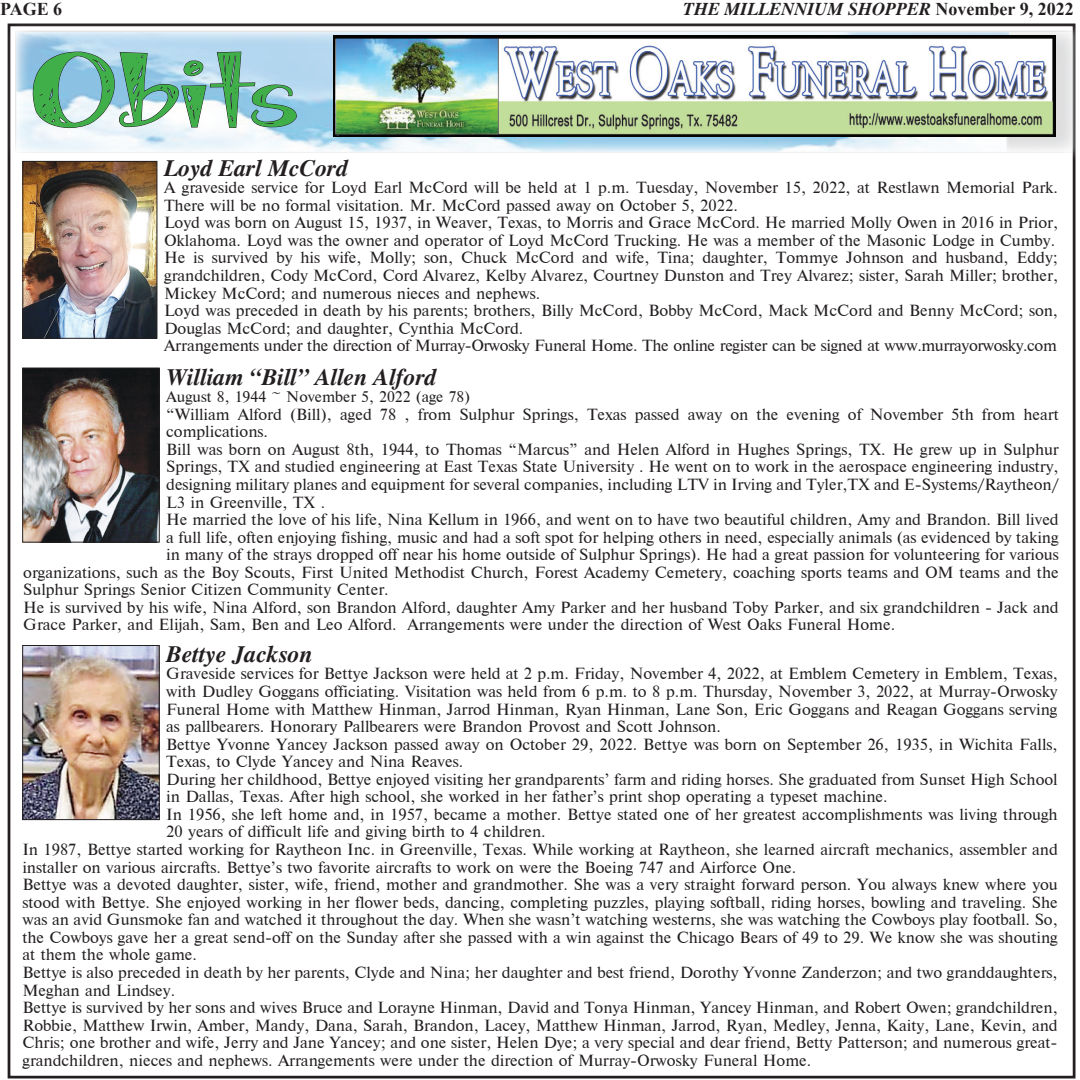
<style>
.page{position:relative;width:1080px;height:1080px;background:#fff}
.page>*{position:absolute;margin:0;border:0;box-sizing:border-box;transform-origin:0 0}
.t1{font:78px "Janda Apple Cobbler";color:#40ae49;scale:1.42 1}
.t2{font:italic 700 23.4px "Times";color:#231f20}
.t3{font:italic 700 18px "Times New Roman";color:#231f20}
.t4{font:700 18px "Times New Roman";color:#231f20}
.t5{font:15.3px/17.5px "Times";color:#231f20}
.t6{font:14.7px "Times";color:#231f20}
.s1{font-style:normal}
</style>
<div class="page">
<div style="left:5px;top:21px;width:1071px;height:142px;background:#fff;opacity:.75"></div>
<svg style="left:1009px;top:32px;width:64px;height:119px;background:#e0e0e1"></svg>
<img style="left:17px;top:32px;width:992px;height:119px">
<img style="left:333px;top:36px;width:723px;height:101px">
<svg style="left:32px;top:51px;width:265px;height:77px;background:#a6c4d7"></svg>
<img style="left:24px;top:647px;width:134px;height:171px">
<div style="left:22px;top:645px;width:138px;height:175px;border:1px solid #231f20"></div>
<img style="left:24px;top:163px;width:131px;height:174px">
<div style="left:22px;top:161px;width:135px;height:178px;border:1px solid #231f20"></div>
<img style="left:24px;top:370px;width:134px;height:170px">
<div style="left:22px;top:368px;width:138px;height:174px;border:1px solid #231f20"></div>
<p class="t4" style="left:0;top:-4px;width:64px">PAGE 6</p>
<p class="t3" style="left:683px;top:-2px;width:392px">THE MILLENNIUM SHOPPER <span class="s1">November 9, 2022</span></p>
<h1 class="t1" style="left:32px;top:54px;width:189px">Obits</h1>
<h2 class="t2" style="left:164px;top:154px;width:186px">Loyd Earl McCord</h2>
<p class="t5" style="left:164px;top:179px;width:896px">A graveside service for Loyd Earl McCord will be held at 1 p.m. Tuesday, November 15, 2022, at Restlawn Memorial Park.<br>There will be no formal visitation. Mr. McCord passed away on October 5, 2022.<br>Loyd was born on August 15, 1937, in Weaver, Texas, to Morris and Grace McCord. He married Molly Owen in 2016 in Prior, Oklahoma. Loyd was the owner and operator of Loyd McCord Trucking. He was a member of the Masonic Lodge in Cumby.<br>He is survived by his wife, Molly; son, Chuck McCord and wife, Tina; daughter, Tommye Johnson and husband, Eddy; grandchildren, Cody McCord, Cord Alvarez, Kelby Alvarez, Courtney Dunston and Trey Alvarez; sister, Sarah Miller; brother, Mickey McCord; and numerous nieces and nephews.<br>Loyd was preceded in death by his parents; brothers, Billy McCord, Bobby McCord, Mack McCord and Benny McCord; son, Douglas McCord; and daughter, Cynthia McCord.<br>Arrangements under the direction of Murray-Orwosky Funeral Home. The online register can be signed at www.murrayorwosky.com</p>
<h2 class="t2" style="left:166px;top:363px;width:272px">William “Bill” Allen Alford</h2>
<p class="t6" style="left:166px;top:388px;width:306px">August 8, 1944 ~ November 5, 2022 (age 78)</p>
<p class="t5" style="left:166px;top:405px;width:894px">“William Alford (Bill), aged 78 , from Sulphur Springs, Texas passed away on the evening of November 5th from heart</p>
<p class="t5" style="left:166px;top:423px;width:103px">complications.</p>
<p class="t5" style="left:166px;top:441px;width:894px">Bill was born on August 8th, 1944, to Thomas “Marcus” and Helen Alford in Hughes Springs, TX. He grew up in Sulphur</p>
<p class="t5" style="left:166px;top:458px;width:894px">Springs, TX and studied engineering at East Texas State University . He went on to work in the aerospace engineering industry,</p>
<p class="t5" style="left:166px;top:476px;width:894px">designing military planes and equipment for several companies, including LTV in Irving and Tyler,TX and E-Systems/Raytheon/</p>
<p class="t5" style="left:166px;top:493px;width:160px">L3 in Greenville, TX .</p>
<p class="t5" style="left:166px;top:511px;width:894px">He married the love of his life, Nina Kellum in 1966, and went on to have two beautiful children, Amy and Brandon. Bill lived</p>
<p class="t5" style="left:166px;top:528px;width:894px">a full life, often enjoying fishing, music and had a soft spot for helping others in need, especially animals (as evidenced by taking</p>
<p class="t5" style="left:166px;top:546px;width:894px">in many of the strays dropped off near his home outside of Sulphur Springs). He had a great passion for volunteering for various</p>
<p class="t5" style="left:23px;top:564px;width:1037px">organizations, such as the Boy Scouts, First United Methodist Church, Forest Academy Cemetery, coaching sports teams and OM teams and the</p>
<p class="t5" style="left:23px;top:581px;width:367px">Sulphur Springs Senior Citizen Community Center.</p>
<p class="t5" style="left:23px;top:599px;width:1037px">He is survived by his wife, Nina Alford, son Brandon Alford, daughter Amy Parker and her husband Toby Parker, and six grandchildren - Jack and</p>
<p class="t5" style="left:23px;top:616px;width:873px">Grace Parker, and Elijah, Sam, Ben and Leo Alford. Arrangements were under the direction of West Oaks Funeral Home.</p>
<h2 class="t2" style="left:166px;top:640px;width:148px">Bettye Jackson</h2>
<p class="t5" style="left:166px;top:665px;width:893px">Graveside services for Bettye Jackson were held at 2 p.m. Friday, November 4, 2022, at Emblem Cemetery in Emblem, Texas,</p>
<p class="t5" style="left:166px;top:683px;width:893px">with Dudley Goggans officiating. Visitation was held from 6 p.m. to 8 p.m. Thursday, November 3, 2022, at Murray-Orwosky</p>
<p class="t5" style="left:166px;top:700px;width:893px">Funeral Home with Matthew Hinman, Jarrod Hinman, Ryan Hinman, Lane Son, Eric Goggans and Reagan Goggans serving</p>
<p class="t5" style="left:166px;top:718px;width:556px">as pallbearers. Honorary Pallbearers were Brandon Provost and Scott Johnson.</p>
<p class="t5" style="left:166px;top:735px;width:893px">Bettye Yvonne Yancey Jackson passed away on October 29, 2022. Bettye was born on September 26, 1935, in Wichita Falls,</p>
<p class="t5" style="left:166px;top:753px;width:299px">Texas, to Clyde Yancey and Nina Reaves.</p>
<p class="t5" style="left:166px;top:770px;width:893px">During her childhood, Bettye enjoyed visiting her grandparents’ farm and riding horses. She graduated from Sunset High School</p>
<p class="t5" style="left:166px;top:788px;width:723px">in Dallas, Texas. After high school, she worked in her father’s print shop operating a typeset machine.</p>
<p class="t5" style="left:166px;top:806px;width:893px">In 1956, she left home and, in 1957, became a mother. Bettye stated one of her greatest accomplishments was living through</p>
<p class="t5" style="left:166px;top:823px;width:381px">20 years of difficult life and giving birth to 4 children.</p>
<p class="t5" style="left:22px;top:841px;width:1037px">In 1987, Bettye started working for Raytheon Inc. in Greenville, Texas. While working at Raytheon, she learned aircraft mechanics, assembler and</p>
<p class="t5" style="left:22px;top:858px;width:775px">installer on various aircrafts. Bettye’s two favorite aircrafts to work on were the Boeing 747 and Airforce One.</p>
<p class="t5" style="left:22px;top:876px;width:1037px">Bettye was a devoted daughter, sister, wife, friend, mother and grandmother. She was a very straight forward person. You always knew where you</p>
<p class="t5" style="left:22px;top:893px;width:1037px">stood with Bettye. She enjoyed working in her flower beds, dancing, completing puzzles, playing softball, riding horses, bowling and traveling. She</p>
<p class="t5" style="left:22px;top:911px;width:1037px">was an avid Gunsmoke fan and watched it throughout the day. When she wasn’t watching westerns, she was watching the Cowboys play football. So,</p>
<p class="t5" style="left:22px;top:929px;width:1037px">the Cowboys gave her a great send-off on the Sunday after she passed with a win against the Chicago Bears of 49 to 29. We know she was shouting</p>
<p class="t5" style="left:22px;top:946px;width:176px">at them the whole game.</p>
<p class="t5" style="left:22px;top:964px;width:1037px">Bettye is also preceded in death by her parents, Clyde and Nina; her daughter and best friend, Dorothy Yvonne Zanderzon; and two granddaughters,</p>
<p class="t5" style="left:22px;top:981px;width:154px">Meghan and Lindsey.</p>
<p class="t5" style="left:22px;top:999px;width:1037px">Bettye is survived by her sons and wives Bruce and Lorayne Hinman, David and Tonya Hinman, Yancey Hinman, and Robert Owen; grandchildren,</p>
<p class="t5" style="left:22px;top:1016px;width:1037px">Robbie, Matthew Irwin, Amber, Mandy, Dana, Sarah, Brandon, Lacey, Matthew Hinman, Jarrod, Ryan, Medley, Jenna, Kaity, Lane, Kevin, and</p>
<p class="t5" style="left:22px;top:1034px;width:1037px">Chris; one brother and wife, Jerry and Jane Yancey; and one sister, Helen Dye; a very special and dear friend, Betty Patterson; and numerous great-</p>
<p class="t5" style="left:22px;top:1052px;width:790px">grandchildren, nieces and nephews. Arrangements were under the direction of Murray-Orwosky Funeral Home.</p>
</div>
